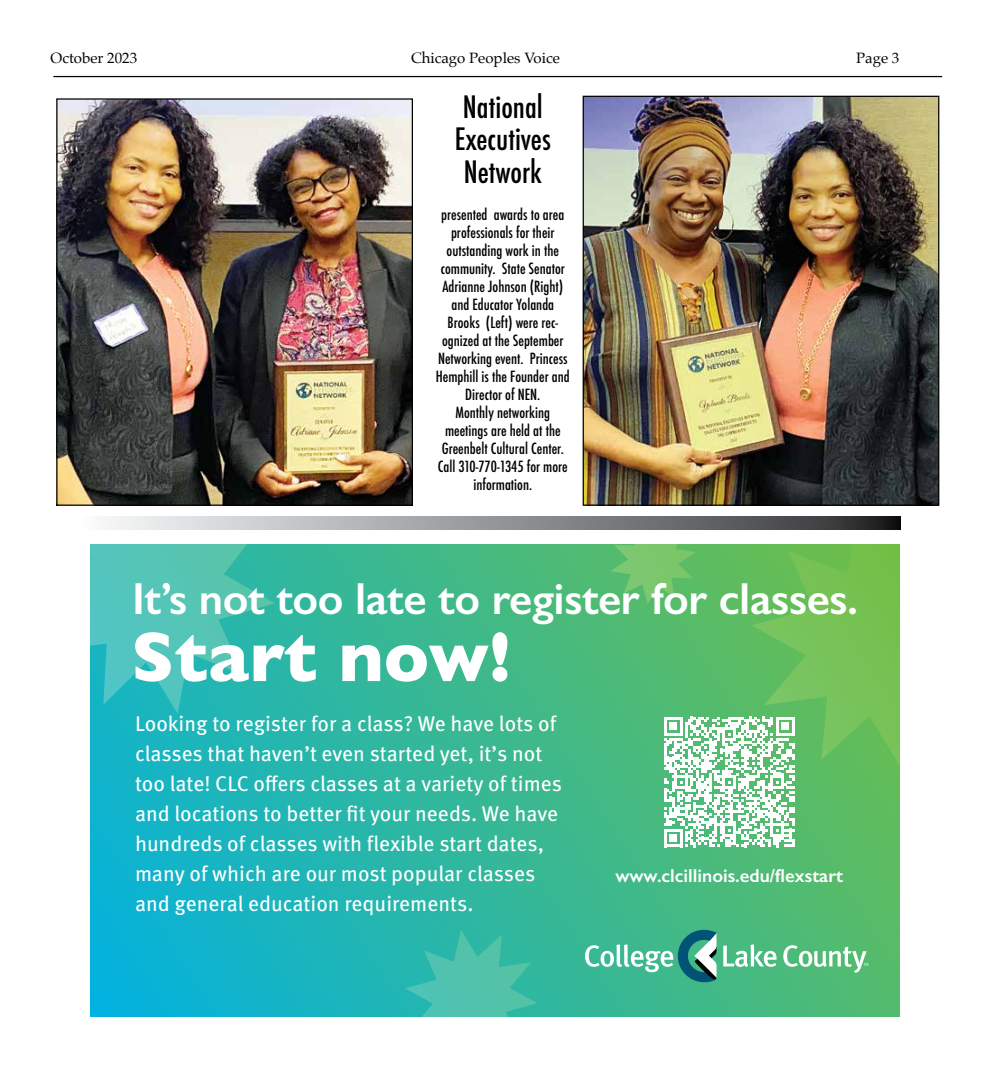
<style>
.page{position:relative;width:990px;height:1080px;background:#fff}
.page>*{position:absolute;margin:0;border:0;box-sizing:border-box;transform-origin:0 0}
.t1{font:700 71.25px "Gill Sans";color:#fff}
.t2{font:600 45px "Gill Sans";letter-spacing:-.01em;color:#fff}
.t3{font:500 condensed 30px/32.5px "Futura";color:#000}
.t4{font:21.25px/30px "Meta OT";color:#fff}
.t5{font:600 18.75px "Gill Sans";color:#fff}
.t6{font:500 condensed 15px/18px "Futura";color:#000;text-align:center}
.t7{font:15px "Palatino";color:#000}
</style>
<div class="page">
<hr style="left:53px;top:76px;width:889px;height:1px;background:#000">
<svg style="left:90px;top:544px;width:810px;height:473px;background:#32b8a1"></svg>
<svg style="left:610px;top:544px;width:290px;height:303px;background:#71c476"></svg>
<svg style="left:723px;top:944px;width:54px;height:23px"></svg>
<svg style="left:783px;top:945px;width:85px;height:28px"></svg>
<svg style="left:585px;top:930px;width:132px;height:52px;background:#55b49b"></svg>
<img style="left:58px;top:100px;width:353px;height:404px">
<div style="left:56px;top:98px;width:357px;height:408px;border:1px solid #000"></div>
<img style="left:585px;top:98px;width:352px;height:406px">
<div style="left:583px;top:96px;width:356px;height:410px;border:1px solid #000"></div>
<svg style="left:109px;top:516px;width:792px;height:14px;background:#909193"></svg>
<p class="t7" style="left:51px;top:45px;width:88px">October 2023</p>
<p class="t7" style="left:411px;top:45px;width:150px">Chicago Peoples Voice</p>
<p class="t7" style="left:856px;top:45px;width:45px">Page 3</p>
<h3 class="t3" style="left:455px;top:91px;width:98px">National<br>Executives<br>Network</h3>
<p class="t6" style="left:436px;top:206px;width:135px">presented awards to area professionals for their outstanding work in the community. State Senator<br>Adrianne Johnson (Right) and Educator Yolanda<br>Brooks (Left) were rec&shy;ognized at the September<br>Networking event. Princess<br>Hemphill is the Founder and<br>Director of NEN.<br>Monthly networking meetings are held at the<br>Greenbelt Cultural Center.<br>Call 310-770-1345 for more information.</p>
<h2 class="t2" style="left:132px;top:572px;width:728px">It’s not too late to register for classes.</h2>
<h1 class="t1" style="left:131px;top:600px;width:381px">Start now!</h1>
<p class="t4" style="left:135px;top:709px;width:429px">Looking to register for a class? We have lots of classes that haven’t even started yet, it’s not too late! CLC offers classes at a variety of times and locations to better fit your needs. We have hundreds of classes with flexible start dates, many of which are our most popular classes and general education requirements.</p>
<p class="t5" style="left:615px;top:864px;width:229px">www.clcillinois.edu/flexstart</p>
</div>
